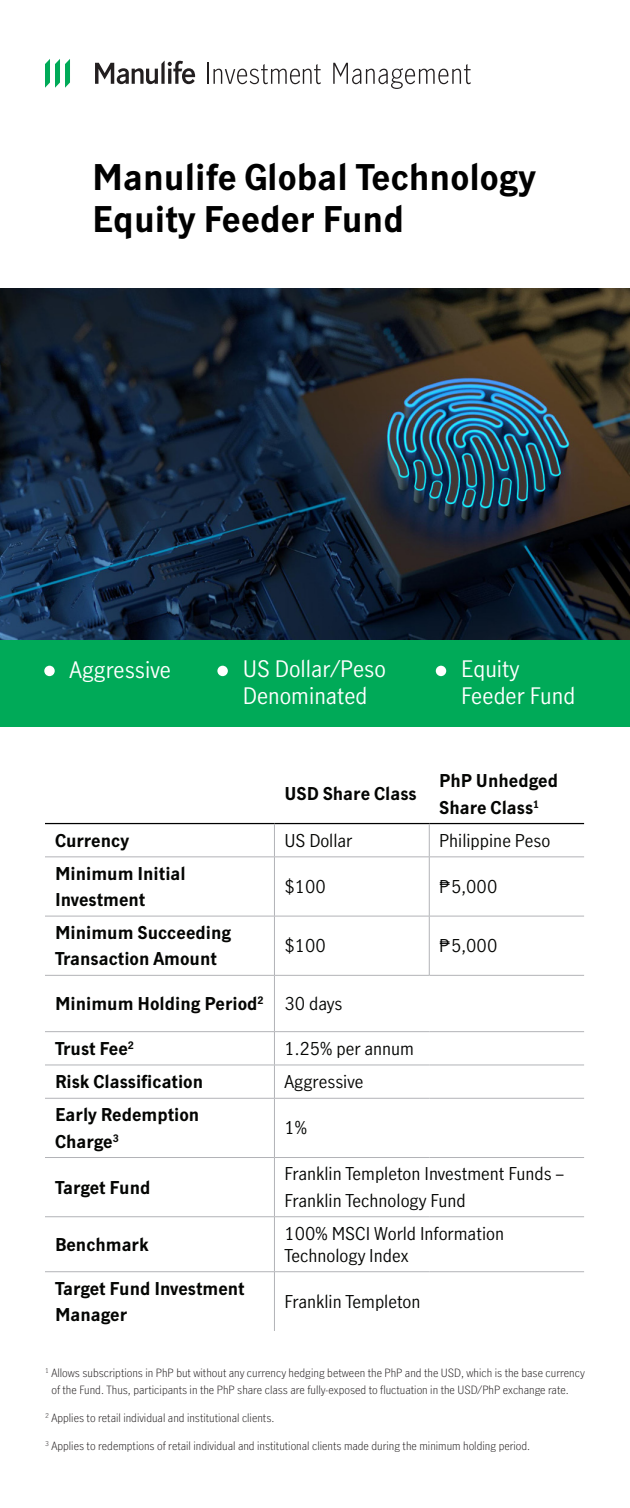
<style>
.page{position:relative;width:630px;height:1508px;background:#fff}
.page>*{position:absolute;margin:0;border:0;box-sizing:border-box;transform-origin:0 0}
.Header_1{font:700 35px/42px "Manulife JH Sans Optimized";color:#000}
.t1{font:22.5px/27px "Manulife JH Sans Optimized";color:#fff}
.Table_header{font:700 17.5px/26.2px "Manulife JH Sans Optimized";color:#040503}
.Table_body{font:17.5px/26.2px "Manulife JH Sans Optimized";color:#040503}
.Table_footnote{font:300 11.25px/17px "Manulife JH Sans Optimized";color:#231f20}
</style>
<div class="page">
<div style="left:0;top:638px;width:630px;height:89px;background:#00aa58"></div>
<svg style="left:45px;top:824px;width:229px;height:449px"></svg>
<svg style="left:275px;top:824px;width:309px;height:449px"></svg>
<hr style="left:45px;top:823px;width:229px;height:1px;background:#000">
<hr style="left:274px;top:823px;width:155px;height:1px;background:#000">
<hr style="left:429px;top:823px;width:155px;height:1px;background:#000">
<hr style="left:274px;top:824px;width:1px;height:32px;background:#b2b3b7">
<hr style="left:429px;top:824px;width:1px;height:32px;background:#b2b3b7">
<hr style="left:45px;top:856px;width:229px;height:1px;background:#b2b3b7">
<hr style="left:274px;top:857px;width:1px;height:58px;background:#b2b3b7">
<hr style="left:274px;top:856px;width:155px;height:1px;background:#b2b3b7">
<hr style="left:429px;top:857px;width:1px;height:58px;background:#b2b3b7">
<hr style="left:429px;top:856px;width:155px;height:1px;background:#b2b3b7">
<hr style="left:45px;top:915px;width:229px;height:1px;background:#b2b3b7">
<hr style="left:274px;top:916px;width:1px;height:59px;background:#b2b3b7">
<hr style="left:274px;top:915px;width:155px;height:1px;background:#b2b3b7">
<hr style="left:429px;top:916px;width:1px;height:59px;background:#b2b3b7">
<hr style="left:429px;top:915px;width:155px;height:1px;background:#b2b3b7">
<hr style="left:45px;top:975px;width:229px;height:1px;background:#b2b3b7">
<hr style="left:45px;top:1031px;width:229px;height:1px;background:#b2b3b7">
<hr style="left:45px;top:1064px;width:229px;height:1px;background:#b2b3b7">
<hr style="left:45px;top:1097px;width:229px;height:1px;background:#b2b3b7">
<hr style="left:45px;top:1157px;width:229px;height:1px;background:#b2b3b7">
<hr style="left:45px;top:1216px;width:229px;height:1px;background:#b2b3b7">
<hr style="left:274px;top:975px;width:1px;height:56px;background:#b2b3b7">
<hr style="left:274px;top:1032px;width:1px;height:32px;background:#b2b3b7">
<hr style="left:274px;top:1065px;width:1px;height:33px;background:#b2b3b7">
<hr style="left:274px;top:1098px;width:1px;height:59px;background:#b2b3b7">
<hr style="left:274px;top:1157px;width:1px;height:59px;background:#b2b3b7">
<hr style="left:274px;top:1217px;width:1px;height:54px;background:#b2b3b7">
<hr style="left:274px;top:975px;width:155px;height:1px;background:#b2b3b7">
<hr style="left:274px;top:1031px;width:155px;height:1px;background:#b2b3b7">
<hr style="left:429px;top:1031px;width:155px;height:1px;background:#b2b3b7">
<hr style="left:274px;top:1064px;width:155px;height:1px;background:#b2b3b7">
<hr style="left:429px;top:1064px;width:155px;height:1px;background:#b2b3b7">
<hr style="left:274px;top:1097px;width:155px;height:1px;background:#b2b3b7">
<hr style="left:429px;top:1097px;width:155px;height:1px;background:#b2b3b7">
<hr style="left:274px;top:1157px;width:155px;height:1px;background:#b2b3b7">
<hr style="left:429px;top:1157px;width:155px;height:1px;background:#b2b3b7">
<hr style="left:274px;top:1216px;width:155px;height:1px;background:#b2b3b7">
<hr style="left:429px;top:1216px;width:155px;height:1px;background:#b2b3b7">
<hr style="left:429px;top:975px;width:155px;height:1px;background:#b2b3b7">
<hr style="left:45px;top:1271px;width:229px;height:1px;background:#b2b3b7">
<hr style="left:274px;top:1272px;width:1px;height:59px;background:#b2b3b7">
<hr style="left:274px;top:1271px;width:155px;height:1px;background:#b2b3b7">
<hr style="left:429px;top:1271px;width:155px;height:1px;background:#b2b3b7">
<div style="left:44px;top:665px;width:11px;height:11px;background:#fff;border-radius:50%"></div>
<div style="left:217px;top:665px;width:11px;height:11px;background:#fff;border-radius:50%"></div>
<div style="left:436px;top:665px;width:10px;height:11px;background:#fff;border-radius:50%"></div>
<img style="left:0;top:288px;width:630px;height:352px">
<svg style="left:95px;top:61px;width:100px;height:23px"></svg>
<svg style="left:45px;top:59px;width:25px;height:29px"></svg>
<svg style="left:208px;top:63px;width:113px;height:21px"></svg>
<svg style="left:333px;top:63px;width:138px;height:26px"></svg>
<svg style="left:440px;top:882px;width:10px;height:3px"></svg>
<svg style="left:440px;top:941px;width:10px;height:3px"></svg>
<p class="Header_1" style="left:92px;top:154px;width:446px">Manulife Global Technology<br>Equity Feeder Fund</p>
<p class="t1" style="left:70px;top:655px;width:103px">Aggressive</p>
<p class="t1" style="left:243px;top:654px;width:145px">US Dollar/Peso<br>Denominated</p>
<p class="t1" style="left:461px;top:654px;width:60px">Equity</p>
<p class="t1" style="left:461px;top:681px;width:116px">Feeder Fund</p>
<p class="Table_header" style="left:284px;top:780px;width:134px">USD Share Class</p>
<p class="Table_header" style="left:439px;top:767px;width:120px">PhP Unhedged<br>Share Class<sup>1</sup></p>
<p class="Table_header" style="left:55px;top:826px;width:76px">Currency</p>
<p class="Table_body" style="left:284px;top:826px;width:70px">US Dollar</p>
<p class="Table_body" style="left:439px;top:826px;width:113px">Philippine Peso</p>
<p class="Table_header" style="left:55px;top:859px;width:132px">Minimum Initial<br>Investment</p>
<p class="Table_body" style="left:284px;top:872px;width:43px">$100</p>
<p class="Table_body" style="left:439px;top:872px;width:60px">P5,000</p>
<p class="Table_header" style="left:55px;top:918px;width:178px">Minimum Succeeding<br>Transaction Amount</p>
<p class="Table_body" style="left:284px;top:932px;width:43px">$100</p>
<p class="Table_body" style="left:439px;top:932px;width:60px">P5,000</p>
<p class="Table_header" style="left:55px;top:989px;width:210px">Minimum Holding Period<sup>2</sup></p>
<p class="Table_body" style="left:284px;top:989px;width:60px">30 days</p>
<p class="Table_header" style="left:55px;top:1034px;width:80px">Trust Fee<sup>2</sup></p>
<p class="Table_body" style="left:284px;top:1034px;width:131px">1.25% per annum</p>
<p class="Table_header" style="left:55px;top:1067px;width:150px">Risk Classification</p>
<p class="Table_body" style="left:284px;top:1068px;width:80px">Aggressive</p>
<p class="Table_header" style="left:55px;top:1101px;width:146px">Early Redemption<br>Charge<sup>3</sup></p>
<p class="Table_body" style="left:284px;top:1114px;width:24px">1%</p>
<p class="Table_header" style="left:55px;top:1173px;width:97px">Target Fund</p>
<p class="Table_body" style="left:284px;top:1160px;width:281px">Franklin Templeton Investment Funds –<br>Franklin Technology Fund</p>
<p class="Table_header" style="left:55px;top:1230px;width:95px">Benchmark</p>
<p class="Table_body" style="left:284px;top:1221px;width:221px;line-height:22px">100% MSCI World Information<br>Technology Index</p>
<p class="Table_header" style="left:55px;top:1274px;width:191px">Target Fund Investment<br>Manager</p>
<p class="Table_body" style="left:284px;top:1287px;width:138px">Franklin Templeton</p>
<p class="Table_footnote" style="left:51px;top:1363px;width:535px;text-indent:-6px"><sup>1</sup> Allows subscriptions in PhP but without any currency hedging between the PhP and the USD, which is the base currency of the Fund. Thus, participants in the PhP share class are fully-exposed to fluctuation in the USD/PhP exchange rate.</p>
<p class="Table_footnote" style="left:45px;top:1408px;width:231px"><sup>2</sup> Applies to retail individual and institutional clients.</p>
<p class="Table_footnote" style="left:45px;top:1436px;width:487px"><sup>3</sup> Applies to redemptions of retail individual and institutional clients made during the minimum holding period.</p>
</div>
